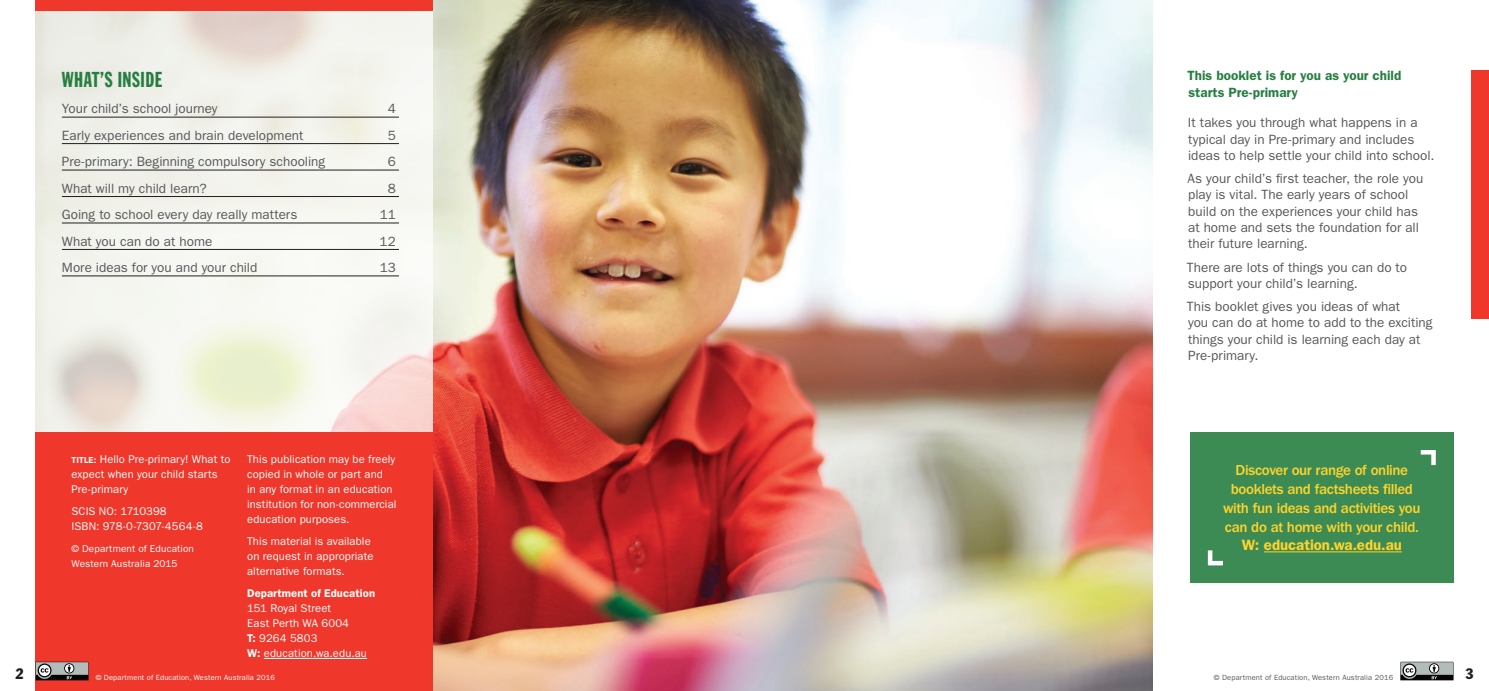
<style>
.page{position:relative;width:1489px;height:691px;background:#fff}
.page>*{position:absolute;margin:0;border:0;box-sizing:border-box;transform-origin:0 0}
.t1{font:21.25px "Franklin Gothic Extra Cond";letter-spacing:.025em;color:#277e41}
.t2{font:500 15px/18.8px "ITC Franklin Gothic Std";letter-spacing:-.025em;color:#ffd42c;text-align:center}
.t3{font:600 15px "ITC Franklin Gothic Std";color:#ffd42c}
.t4{font:condensed 15px "Franklin Gothic";color:#231f20}
.t5{font:13.5px/16.2px "ITC Franklin Gothic Std";color:#57585a}
.t6{font:600 13.5px/16.9px "ITC Franklin Gothic Std";color:#277e41}
.t7{font:11.25px/15px "ITC Franklin Gothic Std";letter-spacing:.01em;color:#fff}
.t8{font:600 11.25px "ITC Franklin Gothic Std";letter-spacing:.01em;color:#fff}
.t9{font:10px/15px "ITC Franklin Gothic Std";letter-spacing:.01em;color:#fff}
.t10{font:7.5px "ITC Franklin Gothic Std";letter-spacing:.02em;color:#fff}
.t11{font:7.5px "ITC Franklin Gothic Std";letter-spacing:.02em;color:#57585a}
.s1{font-weight:600;font-size:8.75px}
.s2{font-weight:600}
</style>
<div class="page">
<img style="left:432px;top:0;width:720px;height:691px">
<svg style="left:35px;top:11px;width:397px;height:421px;fill:#f3f3ed"></svg>
<div style="left:35px;top:432px;width:397px;height:259px;background:#ef372b"></div>
<hr style="left:264px;top:658px;width:103px;height:1px;background:#fff">
<hr style="left:62px;top:117px;width:337px;height:1px;background:#231f20">
<hr style="left:62px;top:143px;width:337px;height:1px;background:#231f20">
<hr style="left:62px;top:170px;width:337px;height:1px;background:#231f20">
<hr style="left:62px;top:196px;width:337px;height:1px;background:#231f20">
<hr style="left:62px;top:223px;width:337px;height:1px;background:#231f20">
<hr style="left:62px;top:249px;width:337px;height:1px;background:#231f20">
<hr style="left:62px;top:276px;width:337px;height:1px;background:#231f20">
<div style="left:1470px;top:71px;width:18px;height:248px;background:#ef372b"></div>
<div style="left:35px;top:0;width:397px;height:11px;background:#ef372b"></div>
<div style="left:1189px;top:432px;width:264px;height:151px;background:#3d8b54"></div>
<svg style="left:1420px;top:450px;width:15px;height:15px"></svg>
<svg style="left:1207px;top:550px;width:15px;height:15px"></svg>
<hr style="left:1263px;top:551px;width:138px;height:1px;background:#ffd42c">
<svg style="left:35px;top:662px;width:54px;height:18px"></svg>
<svg style="left:1400px;top:662px;width:53px;height:18px"></svg>
<h1 class="t1" style="left:62px;top:68px;width:102px">WHAT’S INSIDE</h1>
<p class="t5" style="left:62px;top:101px;width:157px">Your child’s school journey</p>
<p class="t5" style="left:388px;top:101px;width:10px">4</p>
<p class="t5" style="left:62px;top:127px;width:243px">Early experiences and brain development</p>
<p class="t5" style="left:388px;top:127px;width:10px">5</p>
<p class="t5" style="left:62px;top:154px;width:265px">Pre-primary: Beginning compulsory schooling</p>
<p class="t5" style="left:388px;top:154px;width:10px">6</p>
<p class="t5" style="left:62px;top:180px;width:146px">What will my child learn?</p>
<p class="t5" style="left:388px;top:180px;width:10px">8</p>
<p class="t5" style="left:62px;top:206px;width:237px">Going to school every day really matters</p>
<p class="t5" style="left:380px;top:206px;width:18px">11</p>
<p class="t5" style="left:62px;top:233px;width:152px">What you can do at home</p>
<p class="t5" style="left:379px;top:233px;width:18px">12</p>
<p class="t5" style="left:62px;top:259px;width:197px">More ideas for you and your child</p>
<p class="t5" style="left:380px;top:259px;width:18px">13</p>
<p class="t7" style="left:71px;top:452px;width:160px"><span class="s1">TITLE:</span> Hello Pre-primary! What to expect when your child starts<br>Pre-primary</p>
<p class="t7" style="left:71px;top:504px;width:133px">SCIS NO: 1710398<br>ISBN: 978-0-7307-4564-8</p>
<p class="t9" style="left:71px;top:541px;width:124px">© Department of Education<br>Western Australia 2015</p>
<p class="t7" style="left:247px;top:452px;width:151px">This publication may be freely copied in whole or part and<br>in any format in an education institution for non-commercial education purposes.</p>
<p class="t7" style="left:247px;top:534px;width:128px">This material is available on request in appropriate alternative formats.</p>
<p class="t8" style="left:247px;top:587px;width:129px">Department of Education</p>
<p class="t7" style="left:247px;top:601px;width:121px">151 Royal Street<br>East Perth WA 6004<br><span class="s2">T:</span> 9264 5803<br><span class="s2">W:</span> education.wa.edu.au</p>
<p class="t6" style="left:1187px;top:67px;width:215px">This booklet is for you as your child starts Pre-primary</p>
<p class="t5" style="left:1187px;top:115px;width:248px">It takes you through what happens in a typical day in Pre-primary and includes ideas to help settle your child into school.</p>
<p class="t5" style="left:1187px;top:171px;width:237px">As your child’s first teacher, the role you play is vital. The early years of school build on the experiences your child has at home and sets the foundation for all their future learning.</p>
<p class="t5" style="left:1186px;top:259px;width:222px">There are lots of things you can do to support your child’s learning.</p>
<p class="t5" style="left:1186px;top:298px;width:247px">This booklet gives you ideas of what<br>you can do at home to add to the exciting things your child is learning each day at<br>Pre-primary.</p>
<p class="t2" style="left:1222px;top:461px;width:199px">Discover our range of online booklets and factsheets filled with fun ideas and activities you can do at home with your child.</p>
<p class="t3" style="left:1241px;top:536px;width:161px">W: education.wa.edu.au</p>
<p class="t4" style="left:15px;top:665px;width:10px">2</p>
<p class="t10" style="left:96px;top:673px;width:181px">© Department of Education, Western Australia 2016</p>
<p class="t11" style="left:1213px;top:673px;width:181px">© Department of Education, Western Australia 2016</p>
<p class="t4" style="left:1465px;top:665px;width:10px">3</p>
</div>
